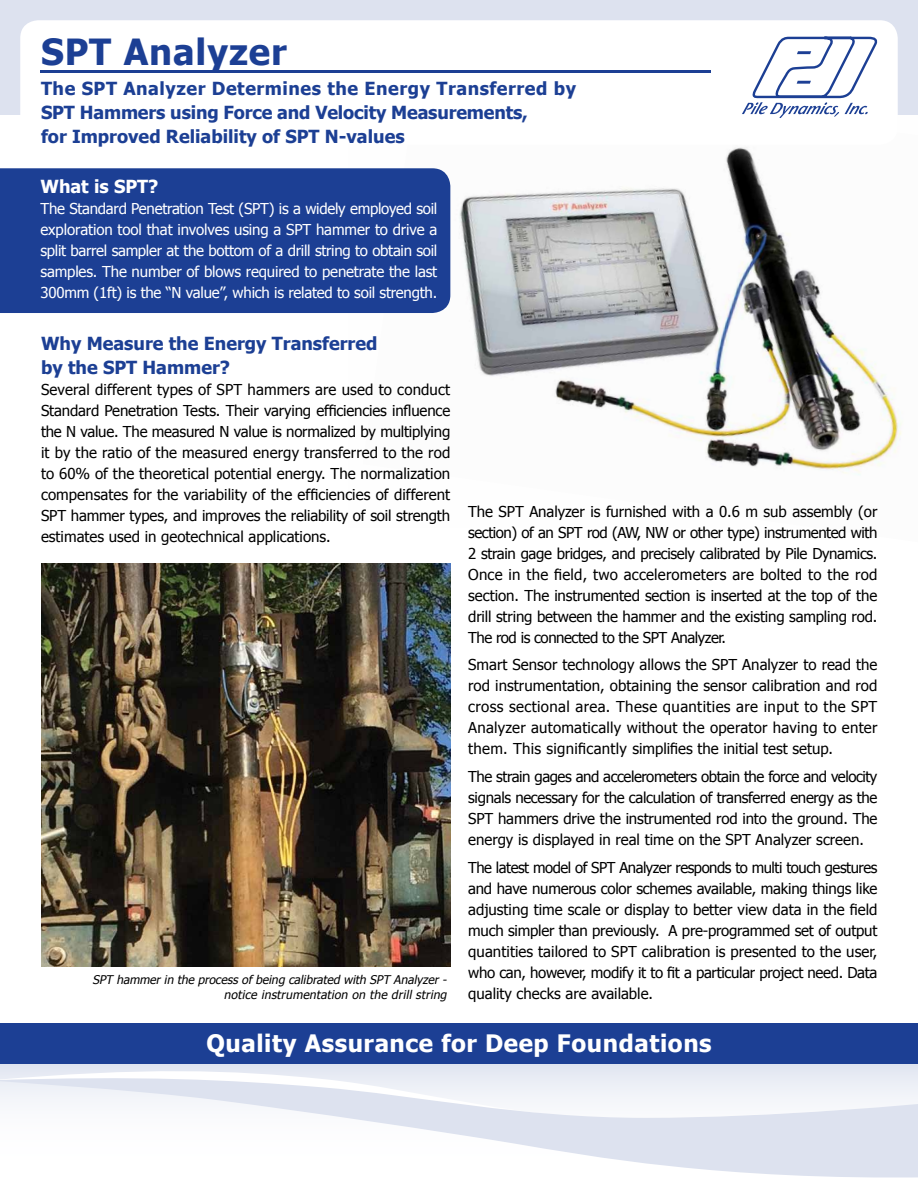
<style>
.page{position:relative;width:918px;height:1188px;background:#fff}
.page>*{position:absolute;margin:0;border:0;box-sizing:border-box;transform-origin:0 0}
.t1{font:700 36px "Tahoma";letter-spacing:.025em;color:#1c3f94}
.t2{font:700 24px "Tahoma";letter-spacing:.025em;color:#fff}
.t3{font:700 18px/24px "Tahoma";color:#1c3f94}
.t4{font:700 18px "Tahoma";color:#fff}
.t5{font:15px/21px "Tahoma";color:#000;text-align:justify}
.t6{font:15px/21px "Tahoma";letter-spacing:-.015em;color:#fff;text-align:justify}
.t7{font:italic 12px/15px "Tahoma";color:#000;text-align:right}
</style>
<div class="page">
<img style="left:450px;top:147px;width:452px;height:328px">
<div style="left:0;top:0;width:918px;height:115px;background:#dde2ef"></div>
<div style="left:20px;top:20px;width:878px;height:125px;background:#fff;border-radius:18px"></div>
<svg style="left:0;top:1063px;width:918px;height:4px"></svg>
<svg style="left:0;top:1067px;width:918px;height:8px;fill:#e3e8f2"></svg>
<svg style="left:0;top:1075px;width:918px;height:103px"></svg>
<div style="left:0;top:1023px;width:918px;height:40px;background:#1c3f94"></div>
<div style="left:0;top:168px;width:450px;height:145px;background:#1c3f94"></div>
<svg style="left:742px;top:37px;width:135px;height:81px"></svg>
<hr style="left:40px;top:70px;width:671px;height:3px;background:#1c3f94">
<img style="left:41px;top:564px;width:409px;height:403px">
<h1 class="t1" style="left:41px;top:29px;width:247px">SPT Analyzer</h1>
<p class="t3" style="left:41px;top:76px;width:537px">The SPT Analyzer Determines the Energy Transferred by<br>SPT Hammers using Force and Velocity Measurements,<br>for Improved Reliability of SPT N-values</p>
<p class="t4" style="left:40px;top:175px;width:119px">What is SPT?</p>
<p class="t6" style="left:40px;top:197px;width:398px">The Standard Penetration Test (SPT) is a widely employed soil exploration tool that involves using a SPT hammer to drive a split barrel sampler at the bottom of a drill string to obtain soil samples. The number of blows required to penetrate the last 300mm (1ft) is the “N value”, which is related to soil strength.</p>
<p class="t3" style="left:41px;top:331px;width:338px">Why Measure the Energy Transferred by the SPT Hammer?</p>
<p class="t5" style="left:41px;top:379px;width:411px">Several different types of SPT hammers are used to conduct Standard Penetration Tests. Their varying efficiencies influence the N value. The measured N value is normalized by multiplying it by the ratio of the measured energy transferred to the rod to 60% of the theoretical potential energy. The normalization compensates for the variability of the efficiencies of different SPT hammer types, and improves the reliability of soil strength estimates used in geotechnical applications.</p>
<p class="t7" style="left:92px;top:972px;width:359px">SPT hammer in the process of being calibrated with SPT Analyzer - notice instrumentation on the drill string</p>
<p class="t5" style="left:468px;top:500px;width:411px">The SPT Analyzer is furnished with a 0.6 m sub assembly (or section) of an SPT rod (AW, NW or other type) instrumented with 2 strain gage bridges, and precisely calibrated by Pile Dynamics.<br>Once in the field, two accelerometers are bolted to the rod section. The instrumented section is inserted at the top of the drill string between the hammer and the existing sampling rod.<br>The rod is connected to the SPT Analyzer.</p>
<p class="t5" style="left:468px;top:654px;width:411px">Smart Sensor technology allows the SPT Analyzer to read the rod instrumentation, obtaining the sensor calibration and rod cross sectional area. These quantities are input to the SPT Analyzer automatically without the operator having to enter them. This significantly simplifies the initial test setup.</p>
<p class="t5" style="left:468px;top:766px;width:411px">The strain gages and accelerometers obtain the force and velocity signals necessary for the calculation of transferred energy as the SPT hammers drive the instrumented rod into the ground. The energy is displayed in real time on the SPT Analyzer screen.</p>
<p class="t5" style="left:468px;top:857px;width:411px">The latest model of SPT Analyzer responds to multi touch gestures and have numerous color schemes available, making things like adjusting time scale or display to better view data in the field much simpler than previously. A pre-programmed set of output quantities tailored to SPT calibration is presented to the user, who can, however, modify it to fit a particular project need. Data quality checks are available.</p>
<h2 class="t2" style="left:206px;top:1028px;width:507px">Quality Assurance for Deep Foundations</h2>
</div>
